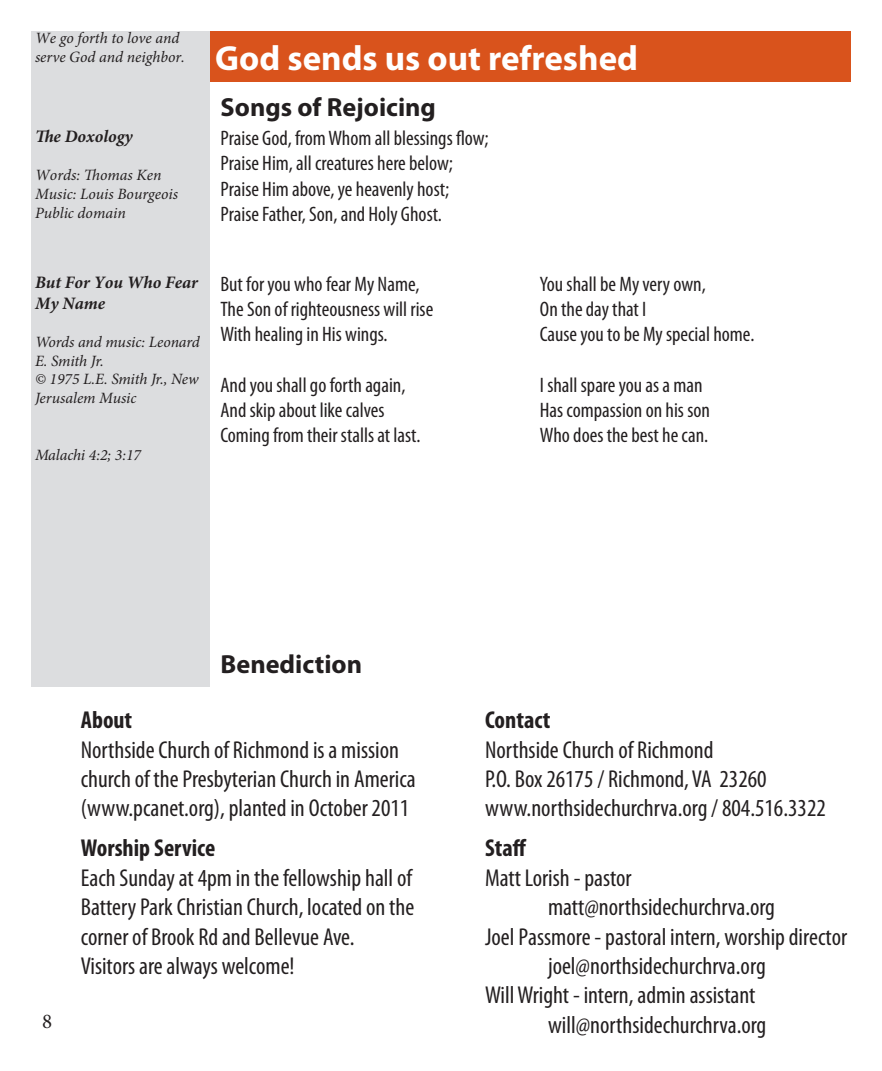
<style>
.page{position:relative;width:882px;height:1071px;background:#fff}
.page>*{position:absolute;margin:0;border:0;box-sizing:border-box;transform-origin:0 0}
.t1{font:700 35px "Myriad Pro";color:#fff}
.t2{font:700 26.25px "Myriad Pro";color:#231f20}
.t3{font:condensed 24.5px/29.4px "Myriad Pro";color:#231f20;text-align:justify}
.t4{font:700 condensed 24.5px "Myriad Pro";color:#231f20}
.t5{font:condensed 21px "Myriad Pro";color:#231f20}
.t6{font:21px "Minion Pro";color:#231f20}
.t7{font:italic 700 17.5px/21px "Minion Pro";color:#231f20}
.t8{font:italic 15.75px/18.9px "Minion Pro";color:#231f20}
</style>
<div class="page">
<div style="left:32px;top:32px;width:178px;height:655px;background:#dcdddf"></div>
<div style="left:210px;top:32px;width:640px;height:50px;background:#d9531c"></div>
<p class="t8" style="left:35px;top:28px;width:151px">We go forth to love and serve God and neighbor.</p>
<p class="t7" style="left:35px;top:126px;width:99px">The Doxology</p>
<p class="t8" style="left:35px;top:166px;width:128px">Words: Thomas Ken</p>
<p class="t8" style="left:35px;top:184px;width:145px">Music: Louis Bourgeois</p>
<p class="t8" style="left:35px;top:203px;width:92px">Public domain</p>
<p class="t1" style="left:215px;top:35px;width:424px">God sends us out refreshed</p>
<p class="t2" style="left:220px;top:90px;width:217px">Songs of Rejoicing</p>
<p class="t5" style="left:220px;top:126px;width:270px">Praise God, from Whom all blessings flow;</p>
<p class="t5" style="left:220px;top:151px;width:234px">Praise Him, all creatures here below;</p>
<p class="t5" style="left:220px;top:176px;width:230px">Praise Him above, ye heavenly host;</p>
<p class="t5" style="left:220px;top:201px;width:223px">Praise Father, Son, and Holy Ghost.</p>
<p class="t7" style="left:35px;top:271px;width:165px">But For You Who Fear<br>My Name</p>
<p class="t8" style="left:35px;top:332px;width:166px">Words and music: Leonard<br>E. Smith Jr.</p>
<p class="t8" style="left:35px;top:370px;width:165px">© 1975 L.E. Smith Jr., New<br>Jerusalem Music</p>
<p class="t8" style="left:35px;top:446px;width:108px">Malachi 4:2; 3:17</p>
<p class="t5" style="left:220px;top:271px;width:201px">But for you who fear My Name,</p>
<p class="t5" style="left:220px;top:296px;width:214px">The Son of righteousness will rise</p>
<p class="t5" style="left:220px;top:322px;width:169px">With healing in His wings.</p>
<p class="t5" style="left:220px;top:372px;width:186px">And you shall go forth again,</p>
<p class="t5" style="left:220px;top:397px;width:165px">And skip about like calves</p>
<p class="t5" style="left:220px;top:422px;width:201px">Coming from their stalls at last.</p>
<p class="t5" style="left:540px;top:271px;width:168px">You shall be My very own,</p>
<p class="t5" style="left:540px;top:296px;width:108px">On the day that I</p>
<p class="t5" style="left:540px;top:322px;width:216px">Cause you to be My special home.</p>
<p class="t5" style="left:540px;top:372px;width:164px">I shall spare you as a man</p>
<p class="t5" style="left:540px;top:397px;width:172px">Has compassion on his son</p>
<p class="t5" style="left:540px;top:422px;width:170px">Who does the best he can.</p>
<p class="t2" style="left:220px;top:647px;width:143px">Benediction</p>
<p class="t6" style="left:42px;top:1007px;width:12px">8</p>
<p class="t4" style="left:81px;top:705px;width:53px">About</p>
<p class="t3" style="left:81px;top:735px;width:336px;text-align:left">Northside Church of Richmond is a mission church of the Presbyterian Church in America (www.pcanet.org), planted in October 2011</p>
<p class="t4" style="left:81px;top:833px;width:136px">Worship Service</p>
<p class="t3" style="left:81px;top:863px;width:335px">Each Sunday at 4pm in the fellowship hall of Battery Park Christian Church, located on the corner of Brook Rd and Bellevue Ave.</p>
<p class="t3" style="left:81px;top:951px;width:215px">Visitors are always welcome!</p>
<p class="t4" style="left:485px;top:705px;width:67px">Contact</p>
<p class="t3" style="left:485px;top:735px;width:230px">Northside Church of Richmond</p>
<p class="t3" style="left:485px;top:764px;width:283px">P.O. Box 26175 / Richmond, VA 23260</p>
<p class="t3" style="left:485px;top:793px;width:342px">www.northsidechurchrva.org / 804.516.3322</p>
<p class="t4" style="left:485px;top:833px;width:43px">Staff</p>
<p class="t3" style="left:485px;top:863px;width:148px">Matt Lorish - pastor</p>
<p class="t3" style="left:548px;top:892px;width:228px">matt@northsidechurchrva.org</p>
<p class="t3" style="left:485px;top:921px;width:364px">Joel Passmore - pastoral intern, worship director</p>
<p class="t3" style="left:548px;top:951px;width:219px">joel@northsidechurchrva.org</p>
<p class="t3" style="left:485px;top:980px;width:272px">Will Wright - intern, admin assistant</p>
<p class="t3" style="left:548px;top:1010px;width:220px">will@northsidechurchrva.org</p>
</div>
